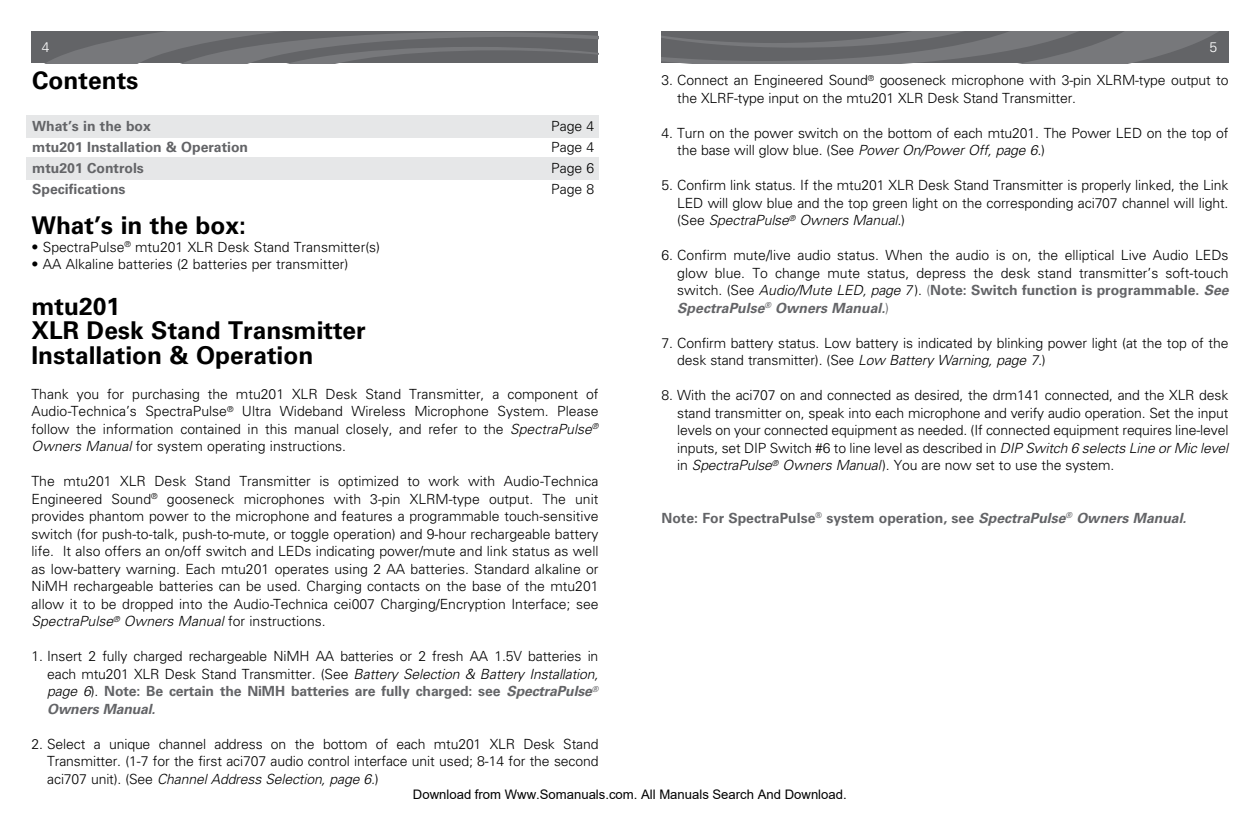
<style>
.page{position:relative;width:1260px;height:819px;background:#fff}
.page>*{position:absolute;margin:0;border:0;box-sizing:border-box;transform-origin:0 0}
.t1{font:700 24.5px/24.5px "Univers LT Std";color:#000}
.t2{font:300 14px/17.5px "Univers LT Std";letter-spacing:-.01em;color:#000;text-align:justify}
.t3{font:700 14px "Univers LT Std";color:#636467}
.t4{font:300 14px "Univers LT Std";color:#fff}
.t5{font:13.12px "Arial";color:#000}
.s1{font-style:italic}
.s2{font-weight:700;color:#636467}
.s3{font-weight:700;font-style:italic;color:#636467}
.s4{color:#636467}
</style>
<div class="page">
<div style="left:26px;top:157px;width:572px;height:23px;background:#e6e7e8"></div>
<div style="left:26px;top:115px;width:573px;height:23px;background:#e6e7e8"></div>
<svg style="left:31px;top:31px;width:567px;height:32px"></svg>
<svg style="left:32px;top:32px;width:566px;height:31px;background:#6b6c6f"></svg>
<svg style="left:662px;top:31px;width:567px;height:32px"></svg>
<svg style="left:662px;top:32px;width:566px;height:31px;background:#6b6c6f"></svg>
<p class="t4" style="left:42px;top:39px;width:9px">4</p>
<p class="t4" style="left:1209px;top:39px;width:9px">5</p>
<h1 class="t1" style="left:32px;top:69px;width:108px">Contents</h1>
<p class="t3" style="left:32px;top:118px;width:120px">What’s in the box</p>
<p class="t2" style="left:551px;top:118px;width:45px">Page 4</p>
<p class="t3" style="left:32px;top:139px;width:217px">mtu201 Installation &amp; Operation</p>
<p class="t2" style="left:551px;top:139px;width:45px">Page 4</p>
<p class="t3" style="left:32px;top:160px;width:113px">mtu201 Controls</p>
<p class="t2" style="left:551px;top:160px;width:45px">Page 6</p>
<p class="t3" style="left:32px;top:181px;width:95px">Specifications</p>
<p class="t2" style="left:551px;top:181px;width:45px">Page 8</p>
<h1 class="t1" style="left:32px;top:214px;width:216px">What’s in the box:</h1>
<p class="t2" style="left:32px;top:238px;width:350px">• SpectraPulse<sup>®</sup> mtu201 XLR Desk Stand Transmitter(s)</p>
<p class="t2" style="left:32px;top:256px;width:319px">• AA Alkaline batteries (2 batteries per transmitter)</p>
<h1 class="t1" style="left:32px;top:294px;width:336px">mtu201<br>XLR Desk Stand Transmitter<br>Installation &amp; Operation</h1>
<p class="t2" style="left:31px;top:385px;width:569px">Thank you for purchasing the mtu201 XLR Desk Stand Transmitter, a component of Audio-Technica’s SpectraPulse<sup>®</sup> Ultra Wideband Wireless Microphone System. Please follow the information contained in this manual closely, and refer to the <span class="s1">SpectraPulse</span><sup>® </sup><span class="s1">Owners Manual</span> for system operating instructions.</p>
<p class="t2" style="left:31px;top:473px;width:569px">The mtu201 XLR Desk Stand Transmitter is optimized to work with Audio-Technica Engineered Sound<sup>®</sup> gooseneck microphones with 3-pin XLRM-type output. The unit provides phantom power to the microphone and features a programmable touch-sensitive switch (for push-to-talk, push-to-mute, or toggle operation) and 9-hour rechargeable battery life. It also offers an on/off switch and LEDs indicating power/mute and link status as well as low-battery warning. Each mtu201 operates using 2 AA batteries. Standard alkaline or NiMH rechargeable batteries can be used. Charging contacts on the base of the mtu201 allow it to be dropped into the Audio-Technica cei007 Charging/Encryption Interface; see <span class="s1">SpectraPulse</span><sup>®</sup> <span class="s1">Owners Manual</span> for instructions.</p>
<p class="t2" style="left:47px;top:648px;width:553px;text-indent:-16px">1. Insert 2 fully charged rechargeable NiMH AA batteries or 2 fresh AA 1.5V batteries in each mtu201 XLR Desk Stand Transmitter. (See <span class="s1">Battery Selection &amp; Battery Installation, page 6</span>). <span class="s2">Note: Be certain the NiMH batteries are fully charged: see</span> <span class="s3">SpectraPulse</span><sup>® </sup><span class="s3">Owners Manual.</span></p>
<p class="t2" style="left:47px;top:735px;width:553px;text-indent:-16px">2. Select a unique channel address on the bottom of each mtu201 XLR Desk Stand Transmitter. (1-7 for the first aci707 audio control interface unit used; 8-14 for the second aci707 unit). (See <span class="s1">Channel Address Selection, page 6.</span>)</p>
<p class="t2" style="left:677px;top:72px;width:553px;text-indent:-16px">3. Connect an Engineered Sound<sup>®</sup> gooseneck microphone with 3-pin XLRM-type output to the XLRF-type input on the mtu201 XLR Desk Stand Transmitter.</p>
<p class="t2" style="left:677px;top:124px;width:553px;text-indent:-16px">4. Turn on the power switch on the bottom of each mtu201. The Power LED on the top of the base will glow blue. (See <span class="s1">Power On/Power Off, page 6.</span>)</p>
<p class="t2" style="left:677px;top:177px;width:553px;text-indent:-16px">5. Confirm link status. If the mtu201 XLR Desk Stand Transmitter is properly linked, the Link LED will glow blue and the top green light on the corresponding aci707 channel will light. (See <span class="s1">SpectraPulse</span><sup>®</sup> <span class="s1">Owners Manual.</span>)</p>
<p class="t2" style="left:677px;top:247px;width:553px;text-indent:-16px">6. Confirm mute/live audio status. When the audio is on, the elliptical Live Audio LEDs glow blue. To change mute status, depress the desk stand transmitter’s soft-touch switch. (See <span class="s1">Audio/Mute LED, page 7</span> ). <span class="s4">(</span><span class="s2">Note: Switch function is programmable.</span> <span class="s3">See SpectraPulse</span><sup>®</sup> <span class="s3">Owners Manual.</span><span class="s4">)</span></p>
<p class="t2" style="left:677px;top:334px;width:553px;text-indent:-16px">7. Confirm battery status. Low battery is indicated by blinking power light (at the top of the desk stand transmitter). (See <span class="s1">Low Battery Warning, page 7.</span>)</p>
<p class="t2" style="left:677px;top:387px;width:553px;text-indent:-16px">8. With the aci707 on and connected as desired, the drm141 connected, and the XLR desk stand transmitter on, speak into each microphone and verify audio operation. Set the input levels on your connected equipment as needed. (If connected equipment requires line-level inputs, set DIP Switch #6 to line level as described in <span class="s1">DIP Switch 6 selects Line or Mic level </span>in <span class="s1">SpectraPulse</span><sup>®</sup> <span class="s1">Owners Manual</span>). You are now set to use the system.</p>
<p class="t3" style="left:662px;top:510px;width:526px">Note: For SpectraPulse<sup>®</sup> system operation, see <span class="s1">SpectraPulse</span><sup>®</sup> <span class="s1">Owners Manual.</span></p>
<p class="t5" style="left:413px;top:787px;width:435px">Download from Www.Somanuals.com. All Manuals Search And Download.</p>
</div>
